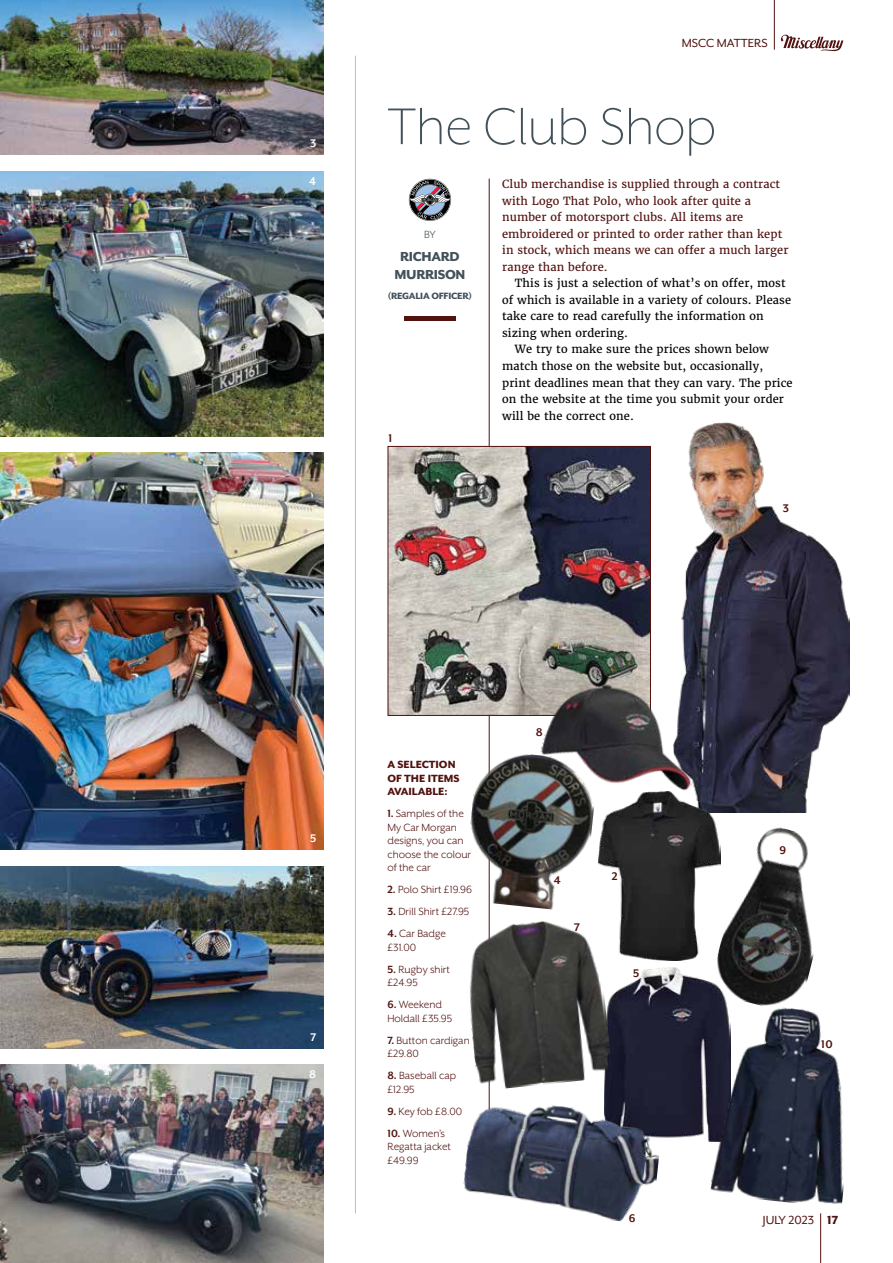
<style>
.page{position:relative;width:893px;height:1263px;background:#fff}
.page>*{position:absolute;margin:0;border:0;box-sizing:border-box;transform-origin:0 0}
.t1{font:300 59.25px "Mr Eaves XL San OT";color:#43525a}
.t2{font:800 15px/18px "Mr Eaves XL San OT";letter-spacing:-.02em;color:#43525a;text-align:center}
.t3{font:13.5px "Mr Eaves XL San OT";color:#511210}
.t4{font:700 12.75px "Mr Eaves XL San OT";color:#511210}
.t5{font:700 12.75px "Mr Eaves XL San OT";color:#fff}
.t6{font:12px/13.5px "Mr Eaves XL San OT";color:#511210}
.t7{font:800 12px/13.5px "Mr Eaves XL San OT";color:#511210}
.t8{font:12px "Mr Eaves XL San OT";color:#43525a}
.t9{font:11.1px "Merriweather";letter-spacing:.01em;color:#000}
.t10{font:11.1px/16.5px "Merriweather";letter-spacing:.01em;color:#511210}
.t11{font:800 10.5px "Mr Eaves XL San OT";letter-spacing:-.02em;color:#43525a}
.s1{font-weight:700}
.s2{font-weight:800}
</style>
<div class="page">
<hr style="left:489px;top:179px;width:1px;height:985px;background:#511210">
<hr style="left:820px;top:1213px;width:1px;height:50px;background:#511210">
<img style="left:0;top:0;width:323px;height:155px">
<hr style="left:774px;top:0;width:1px;height:50px;background:#511210">
<svg style="left:781px;top:34px;width:62px;height:17px"></svg>
<img style="left:0;top:453px;width:323px;height:396px">
<hr style="left:355px;top:56px;width:1px;height:1157px;background:#b5c0c7">
<hr style="left:404px;top:316px;width:51px;height:4px;background:#511210">
<svg style="left:409px;top:179px;width:42px;height:42px"></svg>
<img style="left:387px;top:446px;width:264px;height:270px">
<img style="left:681px;top:422px;width:169px;height:390px">
<img style="left:605px;top:968px;width:105px;height:174px">
<img style="left:463px;top:1097px;width:200px;height:125px">
<img style="left:469px;top:916px;width:144px;height:175px">
<img style="left:710px;top:1015px;width:134px;height:189px">
<img style="left:536px;top:667px;width:176px;height:124px">
<img style="left:708px;top:827px;width:109px;height:188px">
<img style="left:599px;top:791px;width:122px;height:170px">
<img style="left:470px;top:749px;width:129px;height:164px">
<img style="left:0;top:171px;width:323px;height:265px">
<img style="left:0;top:866px;width:323px;height:182px">
<img style="left:0;top:1064px;width:323px;height:199px">
<p class="t5" style="left:310px;top:137px;width:8px">3</p>
<p class="t5" style="left:309px;top:175px;width:8px">4</p>
<p class="t3" style="left:682px;top:36px;width:87px">MSCC MATTERS</p>
<h1 class="t1" style="left:387px;top:97px;width:330px">The Club Shop</h1>
<p class="t8" style="left:424px;top:228px;width:13px">BY</p>
<h2 class="t2" style="left:394px;top:247px;width:73px">RICHARD<br>MURRISON</h2>
<p class="t11" style="left:388px;top:291px;width:86px">(REGALIA OFFICER)</p>
<p class="t4" style="left:388px;top:432px;width:5px">1</p>
<p class="t10" style="left:502px;top:176px;width:288px">Club merchandise is supplied through a contract with Logo That Polo, who look after quite a number of motorsport clubs. All items are embroidered or printed to order rather than kept in stock, which means we can offer a much larger range than before.</p>
<p class="t9" style="left:515px;top:276px;width:272px">This is just a selection of what’s on offer, most</p>
<p class="t9" style="left:502px;top:293px;width:290px">of which is available in a variety of colours. Please</p>
<p class="t9" style="left:502px;top:309px;width:263px">take care to read carefully the information on</p>
<p class="t9" style="left:502px;top:326px;width:127px">sizing when ordering.</p>
<p class="t9" style="left:515px;top:342px;width:256px">We try to make sure the prices shown below</p>
<p class="t9" style="left:502px;top:359px;width:263px">match those on the website but, occasionally,</p>
<p class="t9" style="left:502px;top:376px;width:292px">print deadlines mean that they can vary. The price</p>
<p class="t9" style="left:502px;top:392px;width:283px">on the website at the time you submit your order</p>
<p class="t9" style="left:502px;top:409px;width:133px">will be the correct one.</p>
<p class="t4" style="left:783px;top:502px;width:8px">3</p>
<p class="t5" style="left:310px;top:832px;width:8px">5</p>
<p class="t5" style="left:310px;top:1030px;width:7px">7</p>
<p class="t5" style="left:309px;top:1068px;width:8px">8</p>
<p class="t7" style="left:387px;top:758px;width:74px">A SELECTION<br>OF THE ITEMS<br>AVAILABLE:</p>
<p class="t6" style="left:387px;top:807px;width:85px"><span class="s1">1.</span> Samples of the<br>My Car Morgan designs, you can choose the colour of the car</p>
<p class="t6" style="left:387px;top:883px;width:86px"><span class="s1">2.</span> Polo Shirt £19.96</p>
<p class="t6" style="left:387px;top:905px;width:83px"><span class="s1">3.</span> Drill Shirt £27.95</p>
<p class="t6" style="left:387px;top:927px;width:60px"><span class="s1">4.</span> Car Badge £31.00</p>
<p class="t6" style="left:387px;top:962px;width:64px"><span class="s1">5.</span> Rugby shirt £24.95</p>
<p class="t6" style="left:387px;top:998px;width:66px"><span class="s1">6.</span> Weekend<br>Holdall £35.95</p>
<p class="t6" style="left:387px;top:1033px;width:84px"><span class="s1">7.</span> Button cardigan £29.80</p>
<p class="t6" style="left:387px;top:1069px;width:70px"><span class="s1">8.</span> Baseball cap £12.95</p>
<p class="t6" style="left:387px;top:1104px;width:76px"><span class="s1">9.</span> Key fob £8.00</p>
<p class="t6" style="left:387px;top:1126px;width:65px"><span class="s1">10.</span> Women’s<br>Regatta jacket £49.99</p>
<p class="t4" style="left:536px;top:726px;width:8px">8</p>
<p class="t4" style="left:554px;top:874px;width:8px">4</p>
<p class="t4" style="left:574px;top:920px;width:7px">7</p>
<p class="t4" style="left:612px;top:870px;width:7px">2</p>
<p class="t4" style="left:633px;top:967px;width:8px">5</p>
<p class="t4" style="left:629px;top:1211px;width:8px">6</p>
<p class="t4" style="left:779px;top:844px;width:8px">9</p>
<p class="t4" style="left:821px;top:1038px;width:13px">10</p>
<p class="t3" style="left:763px;top:1213px;width:77px">JULY 2023 <span class="s2">17</span></p>
</div>
